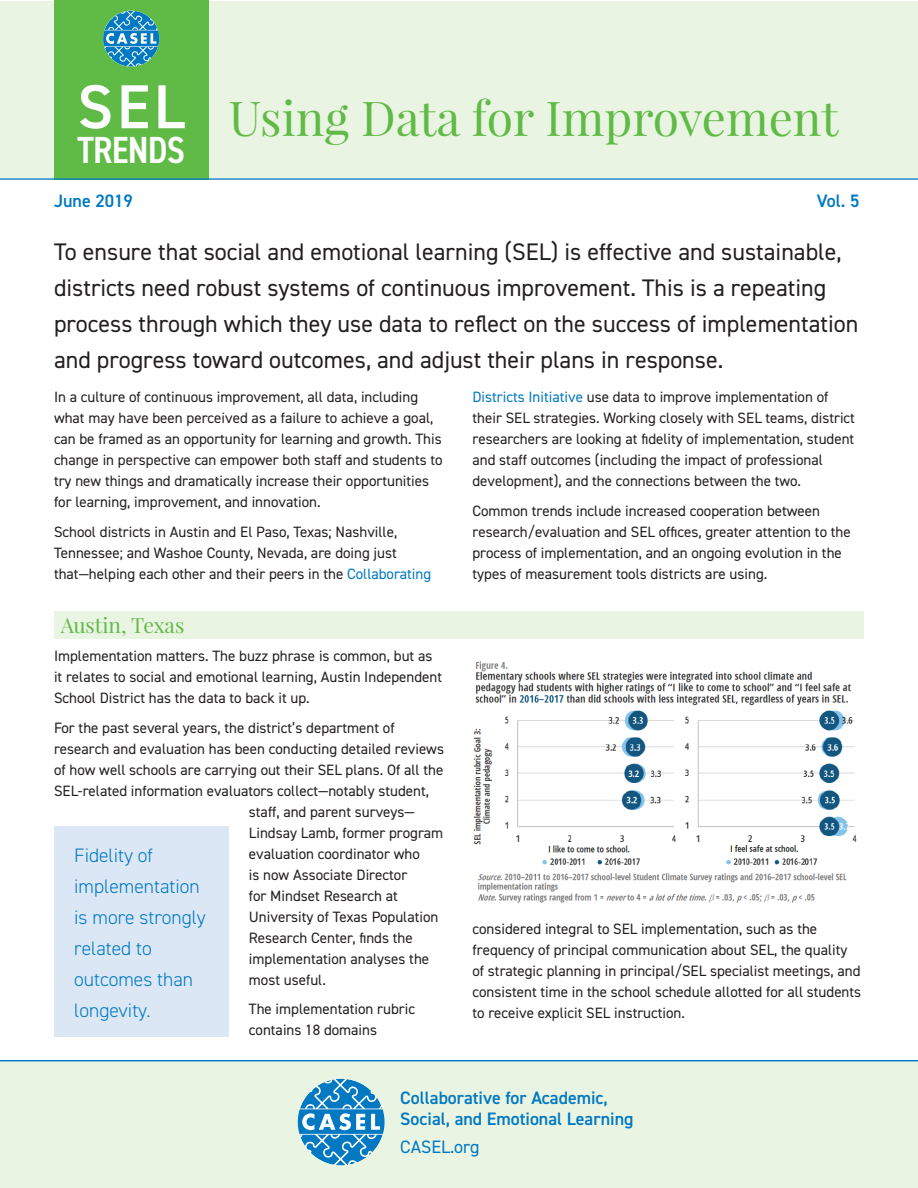
<style>
.page{position:relative;width:918px;height:1188px;background:#fff}
.page>*{position:absolute;margin:0;border:0;box-sizing:border-box;transform-origin:0 0}
.t1{font:600 62.25px "DIN2014";color:#fff}
.t2{font:48px "Playfair Display";color:#60bb46}
.t3{font:600 condensed 37.8px "DIN2014";letter-spacing:-.02em;color:#fff}
.intro{font:24px/36px "DIN2014";color:#231f20}
.a_head{font:21px "Playfair Display";color:#60bb46}
.t4{font:300 19.5px/30.9px "DIN2014";color:#0079c2}
.t5{font:600 18px/21.6px "DIN2014";color:#0079c2}
.t6{font:18px "DIN2014";color:#0079c2}
.body{font:15px/21px "DIN2014";color:#231f20}
.s1{color:#0079c2}
</style>
<div class="page">
<div style="left:54px;top:611px;width:810px;height:28px;background:#eaf4e3"></div>
<div style="left:0;top:1px;width:918px;height:177px;background:#eaf4e3"></div>
<div style="left:0;top:1061px;width:918px;height:127px;background:#eaf4e3"></div>
<div style="left:54px;top:0;width:154px;height:179px;background:#60bb46"></div>
<hr style="left:0;top:178px;width:918px;height:2px;background:#0079c2">
<svg style="left:298px;top:1079px;width:87px;height:86px"></svg>
<svg style="left:103px;top:11px;width:56px;height:56px"></svg>
<hr style="left:0;top:1060px;width:918px;height:1px;background:#0079c2">
<div style="left:54px;top:826px;width:175px;height:211px;background:#dbe7f5"></div>
<img style="left:473px;top:661px;width:384px;height:242px">
<p class="t1" style="left:77px;top:66px;width:109px">SEL</p>
<p class="t3" style="left:77px;top:125px;width:109px">TRENDS</p>
<p class="t5" style="left:54px;top:189px;width:80px">June 2019</p>
<p class="t5" style="left:817px;top:189px;width:44px">Vol. 5</p>
<p class="t2" style="left:229px;top:88px;width:611px">Using Data for Improvement</p>
<p class="intro" style="left:54px;top:233px;width:806px">To ensure that social and emotional learning (SEL) is effective and sustainable, districts need robust systems of continuous improvement. This is a repeating process through which they use data to reflect on the success of implementation and progress toward outcomes, and adjust their plans in response.</p>
<p class="body" style="left:54px;top:386px;width:390px">In a culture of continuous improvement, all data, including what may have been perceived as a failure to achieve a goal, can be framed as an opportunity for learning and growth. This change in perspective can empower both staff and students to try new things and dramatically increase their opportunities for learning, improvement, and innovation.</p>
<p class="body" style="left:54px;top:521px;width:379px">School districts in Austin and El Paso, Texas; Nashville,<br>Tennessee; and Washoe County, Nevada, are doing just that—helping each other and their peers in the <span class="s1">Collaborating</span></p>
<p class="body" style="left:472px;top:386px;width:384px"><span class="s1">Districts Initiative</span> use data to improve implementation of their SEL strategies. Working closely with SEL teams, district researchers are looking at fidelity of implementation, student and staff outcomes (including the impact of professional development), and the connections between the two.</p>
<p class="body" style="left:472px;top:500px;width:380px">Common trends include increased cooperation between research/evaluation and SEL offices, greater attention to the process of implementation, and an ongoing evolution in the types of measurement tools districts are using.</p>
<p class="a_head" style="left:61px;top:612px;width:125px">Austin, Texas</p>
<p class="body" style="left:54px;top:645px;width:390px">Implementation matters. The buzz phrase is common, but as it relates to social and emotional learning, Austin Independent<br>School District has the data to back it up.</p>
<p class="body" style="left:54px;top:717px;width:342px">For the past several years, the district’s department of</p>
<p class="body" style="left:54px;top:738px;width:392px">research and evaluation has been conducting detailed reviews</p>
<p class="body" style="left:54px;top:759px;width:391px">of how well schools are carrying out their SEL plans. Of all the</p>
<p class="body" style="left:54px;top:780px;width:377px">SEL-related information evaluators collect—notably student,</p>
<p class="body" style="left:249px;top:801px;width:167px">staff, and parent surveys—</p>
<p class="body" style="left:249px;top:822px;width:196px">Lindsay Lamb, former program</p>
<p class="body" style="left:249px;top:843px;width:172px">evaluation coordinator who</p>
<p class="body" style="left:249px;top:864px;width:160px">is now Associate Director</p>
<p class="body" style="left:249px;top:885px;width:151px">for Mindset Research at</p>
<p class="body" style="left:249px;top:906px;width:191px">University of Texas Population</p>
<p class="body" style="left:249px;top:927px;width:165px">Research Center, finds the</p>
<p class="body" style="left:249px;top:948px;width:182px">implementation analyses the</p>
<p class="body" style="left:249px;top:969px;width:78px">most useful.</p>
<p class="body" style="left:249px;top:998px;width:168px">The implementation rubric contains 18 domains</p>
<p class="t4" style="left:74px;top:840px;width:133px">Fidelity of implementation is more strongly related to outcomes than longevity.</p>
<p class="body" style="left:472px;top:918px;width:390px">considered integral to SEL implementation, such as the frequency of principal communication about SEL, the quality of strategic planning in principal/SEL specialist meetings, and consistent time in the school schedule allotted for all students to receive explicit SEL instruction.</p>
<p class="t5" style="left:400px;top:1086px;width:235px">Collaborative for Academic,<br>Social, and Emotional Learning</p>
<p class="t6" style="left:400px;top:1136px;width:81px">CASEL.org</p>
</div>
